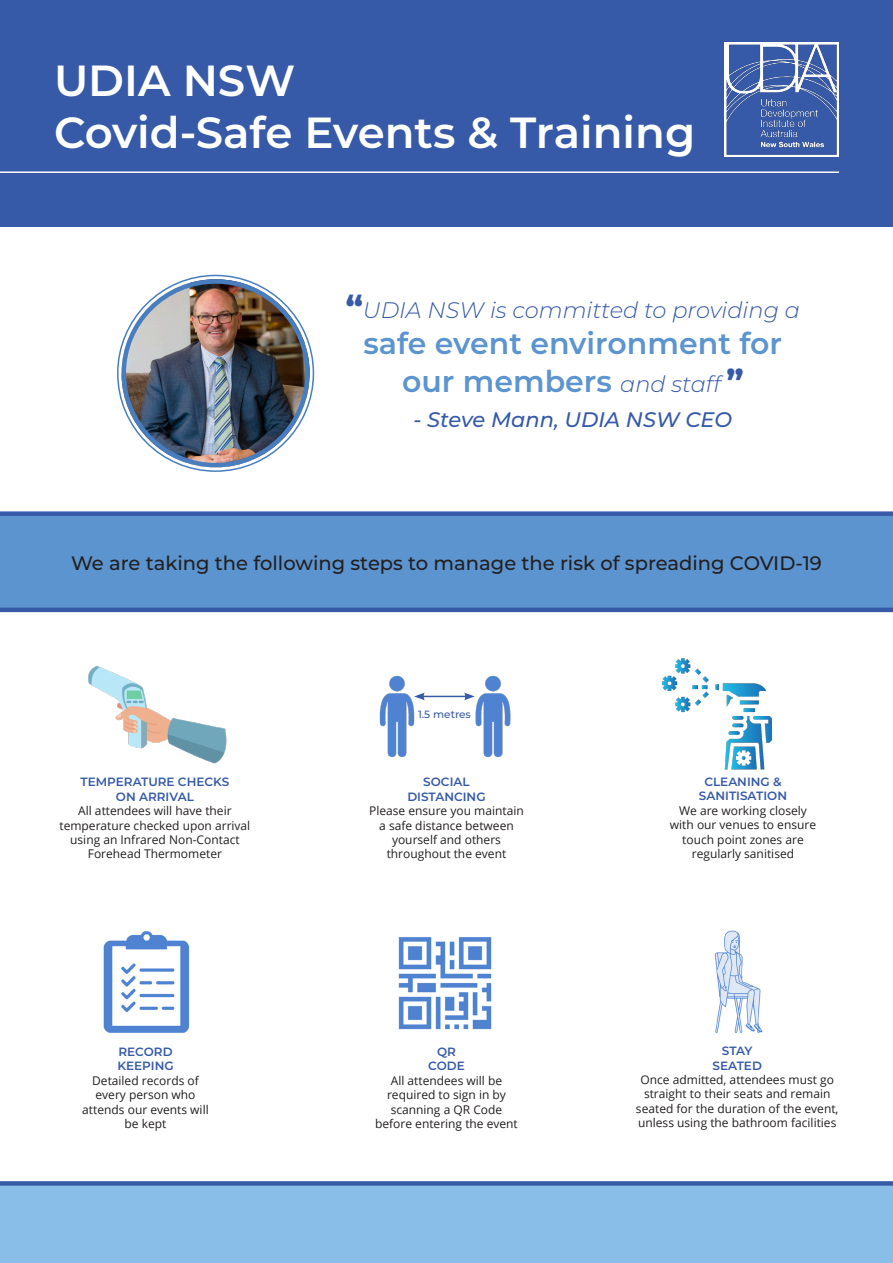
<style>
.page{position:relative;width:893px;height:1263px;background:#fff}
.page>*{position:absolute;margin:0;border:0;box-sizing:border-box;transform-origin:0 0}
.t1{font:600 43.5px/52.2px "Montserrat";color:#fff}
.t2{font:600 30px/37.8px "Montserrat";color:#5b94cf;text-align:center}
.t3{font:italic 300 22.5px "Montserrat";color:#365aa8}
.t4{font:italic 500 21px "Montserrat";color:#365aa8}
.t5{font:500 19.5px "Montserrat";color:#231f20}
.t6{font:12px/14.4px "Open Sans";color:#231f20;text-align:center}
.t7{font:600 12px/14.4px "Montserrat";color:#365aa8;text-align:center}
.t8{font:500 10.5px "Montserrat";color:#375aa8}
.s1{font-weight:800;font-style:normal;font-size:31.5px;color:#375aa8}
.s2{font-weight:300;font-style:italic;font-size:22.5px;color:#365aa8}
.s3{font-weight:800;font-size:31.5px;color:#375aa8}
</style>
<div class="page">
<div style="left:0;top:0;width:893px;height:226px;background:#375aa8"></div>
<hr style="left:0;top:171px;width:839px;height:2px;background:#fff">
<img style="left:725px;top:42px;width:114px;height:114px">
<svg style="left:0;top:511px;width:893px;height:101px;background:#588fcb"></svg>
<img style="left:122px;top:279px;width:188px;height:188px;border-radius:94px">
<div style="left:121px;top:279px;width:189px;height:188px;border:4px solid #487ec0;border-radius:50%"></div>
<img style="left:88px;top:665px;width:139px;height:99px">
<img style="left:379px;top:675px;width:46px;height:82px">
<img style="left:463px;top:675px;width:48px;height:82px">
<hr style="left:422px;top:696px;width:45px;height:1px;background:#375aa8">
<svg style="left:414px;top:693px;width:11px;height:7px"></svg>
<svg style="left:464px;top:693px;width:11px;height:7px"></svg>
<img style="left:103px;top:931px;width:87px;height:102px">
<img style="left:398px;top:937px;width:94px;height:93px">
<img style="left:662px;top:658px;width:110px;height:112px">
<img style="left:714px;top:930px;width:49px;height:103px">
<div style="left:0;top:1181px;width:893px;height:82px;background:#88bee7"></div>
<h1 class="t1" style="left:54px;top:53px;width:643px">UDIA NSW<br>Covid-Safe Events &amp; Training</h1>
<p class="t3" style="left:346px;top:295px;width:456px"><span class="s1">“</span>UDIA NSW is committed to providing a</p>
<p class="t2" style="left:363px;top:323px;width:420px">safe event environment for our members <span class="s2">and staff</span> <span class="s3">”</span></p>
<p class="t4" style="left:413px;top:405px;width:320px">- Steve Mann, UDIA NSW CEO</p>
<p class="t5" style="left:71px;top:549px;width:752px">We are taking the following steps to manage the risk of spreading COVID-19</p>
<p class="t7" style="left:81px;top:774px;width:150px">TEMPERATURE CHECKS</p>
<p class="t7" style="left:116px;top:789px;width:79px">ON ARRIVAL</p>
<p class="t6" style="left:59px;top:803px;width:192px">All attendees will have their temperature checked upon arrival using an Infrared Non-Contact<br>Forehead Thermometer</p>
<p class="t7" style="left:118px;top:1044px;width:56px">RECORD</p>
<p class="t7" style="left:117px;top:1058px;width:58px">KEEPING</p>
<p class="t6" style="left:82px;top:1073px;width:128px">Detailed records of every person who attends our events will be kept</p>
<p class="t8" style="left:418px;top:707px;width:54px">1.5 metres</p>
<p class="t7" style="left:423px;top:774px;width:48px">SOCIAL</p>
<p class="t7" style="left:407px;top:789px;width:80px">DISTANCING</p>
<p class="t6" style="left:369px;top:803px;width:156px">Please ensure you maintain a safe distance between yourself and others throughout the event</p>
<p class="t7" style="left:437px;top:1044px;width:20px">QR</p>
<p class="t7" style="left:428px;top:1058px;width:38px">CODE</p>
<p class="t6" style="left:375px;top:1073px;width:144px">All attendees will be required to sign in by scanning a QR Code before entering the event</p>
<p class="t7" style="left:699px;top:774px;width:90px">CLEANING &amp;<br>SANITISATION</p>
<p class="t6" style="left:670px;top:803px;width:148px">We are working closely with our venues to ensure touch point zones are regularly sanitised</p>
<p class="t7" style="left:722px;top:1043px;width:32px">STAY</p>
<p class="t7" style="left:713px;top:1057px;width:51px">SEATED</p>
<p class="t6" style="left:636px;top:1072px;width:204px">Once admitted, attendees must go straight to their seats and remain seated for the duration of the event, unless using the bathroom facilities</p>
</div>
